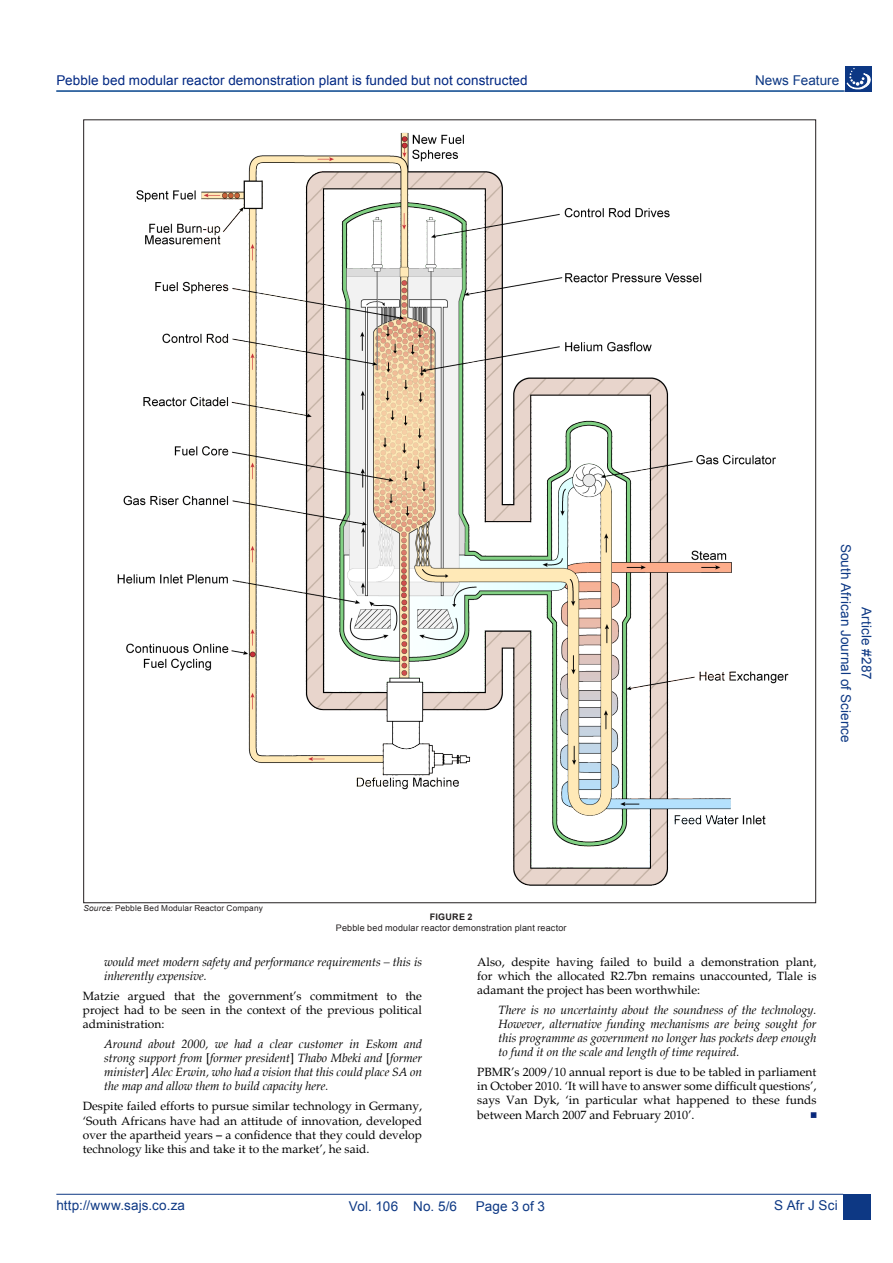
<style>
.page{position:relative;width:893px;height:1263px;background:#fff}
.page>*{position:absolute;margin:0;border:0;box-sizing:border-box;transform-origin:0 0}
.Running_footer_right{font:13.5px "Arial";letter-spacing:.01em;color:#0d3884}
.t1{font:13.5px "Arial";letter-spacing:.005em;color:#002782}
.t2{font:12px/14.1px "Palatino";color:#000;text-align:justify}
.t3{font:italic 12px/14.1px "Palatino";color:#000;text-align:justify}
.Institution_details{font:9px "Arial";letter-spacing:.02em;color:#231f20}
.Institution_details-2{font:700 9px "Arial";letter-spacing:.025em;color:#231f20}
.Institution_details-3{font:8.25px "Arial";letter-spacing:.02em;color:#231f20}
.s1{font-style:italic}
.s2{font-style:normal}
</style>
<div class="page">
<hr style="left:56px;top:1194px;width:787px;height:1px;background:#0d3884">
<hr style="left:56px;top:91px;width:802px;height:1px;background:#0d3884">
<div style="left:843px;top:1194px;width:28px;height:25px;background:#0d3884"></div>
<div style="left:845px;top:66px;width:27px;height:25px;background:#0d3884"></div>
<svg style="left:847px;top:68px;width:24px;height:21px"></svg>
<hr style="left:56px;top:91px;width:788px;height:1px;background:#004890">
<img style="left:83px;top:119px;width:733px;height:767px">
<svg style="left:811px;top:1112px;width:5px;height:6px"></svg>
<p class="t1" style="left:56px;top:71px;width:473px">Pebble bed modular reactor demonstration plant is funded but not constructed</p>
<p class="Running_footer_right" style="left:755px;top:72px;width:86px">News Feature</p>
<p class="Running_footer_right" style="left:855px;top:544px;width:201px;rotate:90deg">South African Journal of Science</p>
<p class="Running_footer_right" style="left:875px;top:607px;width:75px;rotate:90deg">Article #287</p>
<p class="Institution_details-3" style="left:83px;top:903px;width:181px"><span class="s1">Source:</span> Pebble Bed Modular Reactor Company</p>
<p class="Institution_details-2" style="left:430px;top:911px;width:44px">FIGURE 2</p>
<p class="Institution_details" style="left:336px;top:922px;width:232px">Pebble bed modular reactor demonstration plant reactor</p>
<p class="t3" style="left:104px;top:954px;width:319px">would meet modern safety and performance requirements – this is inherently expensive.</p>
<p class="t2" style="left:83px;top:989px;width:341px">Matzie argued that the government’s commitment to the project had to be seen in the context of the previous political administration:</p>
<p class="t3" style="left:104px;top:1037px;width:319px">Around about 2000, we had a clear customer in Eskom and strong support from <span class="s2">[</span>former president<span class="s2">]</span> Thabo Mbeki and <span class="s2">[</span>former minister<span class="s2">]</span> Alec Erwin, who had a vision that this could place SA on the map and allow them to build capacity here.</p>
<p class="t2" style="left:83px;top:1099px;width:341px">Despite failed efforts to pursue similar technology in Germany, ‘South Africans have had an attitude of innovation, developed over the apartheid years – a confidence that they could develop technology like this and take it to the market’, he said.</p>
<p class="t2" style="left:477px;top:955px;width:341px">Also, despite having failed to build a demonstration plant, for which the allocated R2.7bn remains unaccounted, Tlale is adamant the project has been worthwhile:</p>
<p class="t3" style="left:499px;top:1003px;width:319px">There is no uncertainty about the soundness of the technology.<br>However, alternative funding mechanisms are being sought for this programme as government no longer has pockets deep enough to fund it on the scale and length of time required.</p>
<p class="t2" style="left:477px;top:1065px;width:341px">PBMR’s 2009/10 annual report is due to be tabled in parliament in October 2010. ‘It will have to answer some difficult questions’, says Van Dyk, ‘in particular what happened to these funds between March 2007 and February 2010’.</p>
<p class="Running_footer_right" style="left:56px;top:1196px;width:130px">http://www.sajs.co.za</p>
<p class="Running_footer_right" style="left:774px;top:1196px;width:65px">S Afr J Sci</p>
<p class="Running_footer_right" style="left:349px;top:1198px;width:110px">Vol. 106 No. 5/6</p>
<p class="Running_footer_right" style="left:476px;top:1198px;width:71px">Page 3 of 3</p>
</div>
